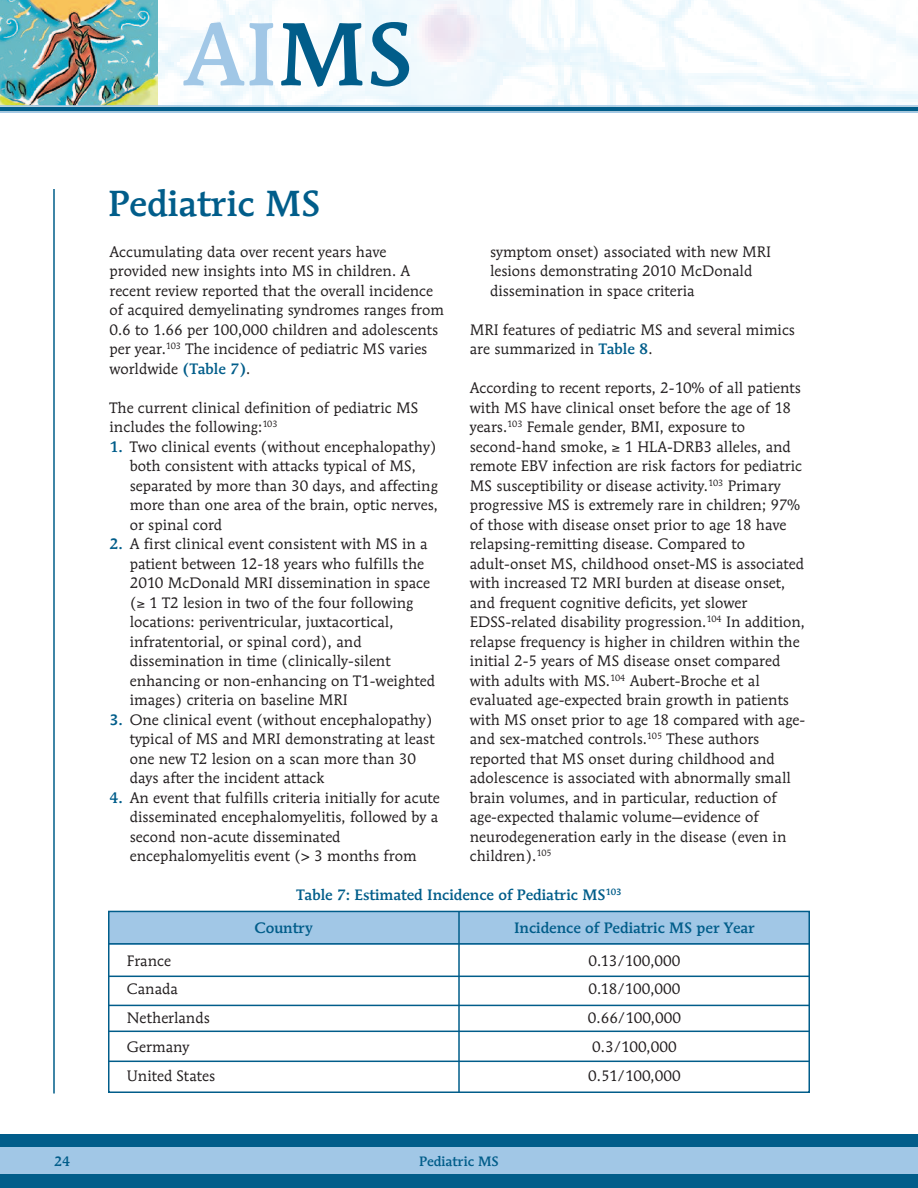
<style>
.page{position:relative;width:918px;height:1188px;background:#fff}
.page>*{position:absolute;margin:0;border:0;box-sizing:border-box;transform-origin:0 0}
.t1{font:500 88.35px "Mendoza Roman";color:#a1c7e6}
.t2{font:500 36px "Mendoza Roman";color:#015d8a}
.t3{font:15px/19.5px "Mendoza Roman";color:#231f20}
.t4{font:500 15px "Mendoza Roman";color:#015d8a}
.t5{font:500 13.5px "Mendoza Roman";color:#015d8a}
.s1{color:#015d8a}
.s2{font-weight:500;color:#015d8a}
</style>
<div class="page">
<div style="left:0;top:1134px;width:918px;height:54px;background:#015d8a"></div>
<img style="left:0;top:0;width:158px;height:105px">
<hr style="left:0;top:105px;width:918px;height:1px;background:#a1c7e6">
<hr style="left:0;top:107px;width:918px;height:4px;background:#015d8a">
<hr style="left:0;top:112px;width:918px;height:1px;background:#a1c7e6">
<hr style="left:53px;top:189px;width:2px;height:905px;background:#015d8a">
<div style="left:0;top:1148px;width:918px;height:26px;background:#a1c7e6"></div>
<div style="left:108px;top:912px;width:702px;height:32px;background:#a1c7e6"></div>
<div style="left:108px;top:911px;width:702px;height:182px;border:2px solid #015d8a"></div>
<hr style="left:458px;top:911px;width:2px;height:181px;background:#015d8a">
<hr style="left:108px;top:976px;width:702px;height:1px;background:#015d8a">
<hr style="left:108px;top:1005px;width:702px;height:1px;background:#015d8a">
<hr style="left:108px;top:1031px;width:702px;height:1px;background:#015d8a">
<hr style="left:108px;top:1061px;width:702px;height:1px;background:#015d8a">
<hr style="left:108px;top:943px;width:702px;height:2px;background:#015d8a">
<h1 class="t1" style="left:183px;top:19px;width:232px">AI<span class="s1">MS</span></h1>
<h2 class="t2" style="left:108px;top:189px;width:214px">Pediatric MS</h2>
<p class="t3" style="left:109px;top:243px;width:336px">Accumulating data over recent years have provided new insights into MS in children. A recent review reported that the overall incidence of acquired demyelinating syndromes ranges from 0.6 to 1.66 per 100,000 children and adolescents per year.<sup>103</sup> The incidence of pediatric MS varies worldwide <span class="s2">(Table 7)</span>.</p>
<p class="t3" style="left:109px;top:399px;width:310px">The current clinical definition of pediatric MS includes the following:<sup>103</sup></p>
<p class="t3" style="left:130px;top:438px;width:310px;text-indent:-20px"><span class="s2">1.</span> Two clinical events (without encephalopathy) both consistent with attacks typical of MS, separated by more than 30 days, and affecting more than one area of the brain, optic nerves, or spinal cord</p>
<p class="t3" style="left:130px;top:535px;width:307px;text-indent:-20px"><span class="s2">2.</span> A first clinical event consistent with MS in a patient between 12-18 years who fulfills the 2010 McDonald MRI dissemination in space (≥ 1 T2 lesion in two of the four following locations: periventricular, juxtacortical, infratentorial, or spinal cord), and dissemination in time (clinically-silent enhancing or non-enhancing on T1-weighted images) criteria on baseline MRI</p>
<p class="t3" style="left:130px;top:711px;width:306px;text-indent:-20px"><span class="s2">3.</span> One clinical event (without encephalopathy) typical of MS and MRI demonstrating at least one new T2 lesion on a scan more than 30 days after the incident attack</p>
<p class="t3" style="left:130px;top:789px;width:312px;text-indent:-20px"><span class="s2">4.</span> An event that fulfills criteria initially for acute disseminated encephalomyelitis, followed by a second non-acute disseminated encephalomyelitis event (&gt; 3 months from</p>
<p class="t3" style="left:490px;top:243px;width:283px">symptom onset) associated with new MRI lesions demonstrating 2010 McDonald dissemination in space criteria</p>
<p class="t3" style="left:470px;top:321px;width:327px">MRI features of pediatric MS and several mimics are summarized in <span class="s2">Table 8</span>.</p>
<p class="t3" style="left:470px;top:379px;width:337px">According to recent reports, 2-10% of all patients with MS have clinical onset before the age of 18 years.<sup>103</sup> Female gender, BMI, exposure to second-hand smoke, ≥ 1 HLA-DRB3 alleles, and remote EBV infection are risk factors for pediatric MS susceptibility or disease activity.<sup>103</sup> Primary progressive MS is extremely rare in children; 97% of those with disease onset prior to age 18 have relapsing-remitting disease. Compared to adult-onset MS, childhood onset-MS is associated with increased T2 MRI burden at disease onset, and frequent cognitive deficits, yet slower EDSS-related disability progression.<sup>104</sup> In addition, relapse frequency is higher in children within the initial 2-5 years of MS disease onset compared with adults with MS.<sup>104</sup> Aubert-Broche et al evaluated age-expected brain growth in patients with MS onset prior to age 18 compared with age&shy;and sex-matched controls.<sup>105</sup> These authors reported that MS onset during childhood and adolescence is associated with abnormally small brain volumes, and in particular, reduction of age-expected thalamic volume—evidence of neurodegeneration early in the disease (even in children).<sup>105</sup></p>
<p class="t4" style="left:296px;top:889px;width:327px">Table 7: Estimated Incidence of Pediatric MS<sup>103</sup></p>
<p class="t3" style="left:127px;top:947px;width:90px;line-height:28.8px">France<br>Canada<br>Netherlands<br>Germany<br>United States</p>
<p class="t4" style="left:254px;top:921px;width:60px">Country</p>
<p class="t4" style="left:514px;top:921px;width:242px">Incidence of Pediatric MS per Year</p>
<p class="t3" style="left:588px;top:947px;width:94px;line-height:28.8px">0.13/100,000<br>0.18/100,000<br>0.66/100,000<br>0.3/100,000<br>0.51/100,000</p>
<p class="t5" style="left:54px;top:1156px;width:18px">24</p>
<p class="t5" style="left:419px;top:1156px;width:81px">Pediatric MS</p>
</div>
